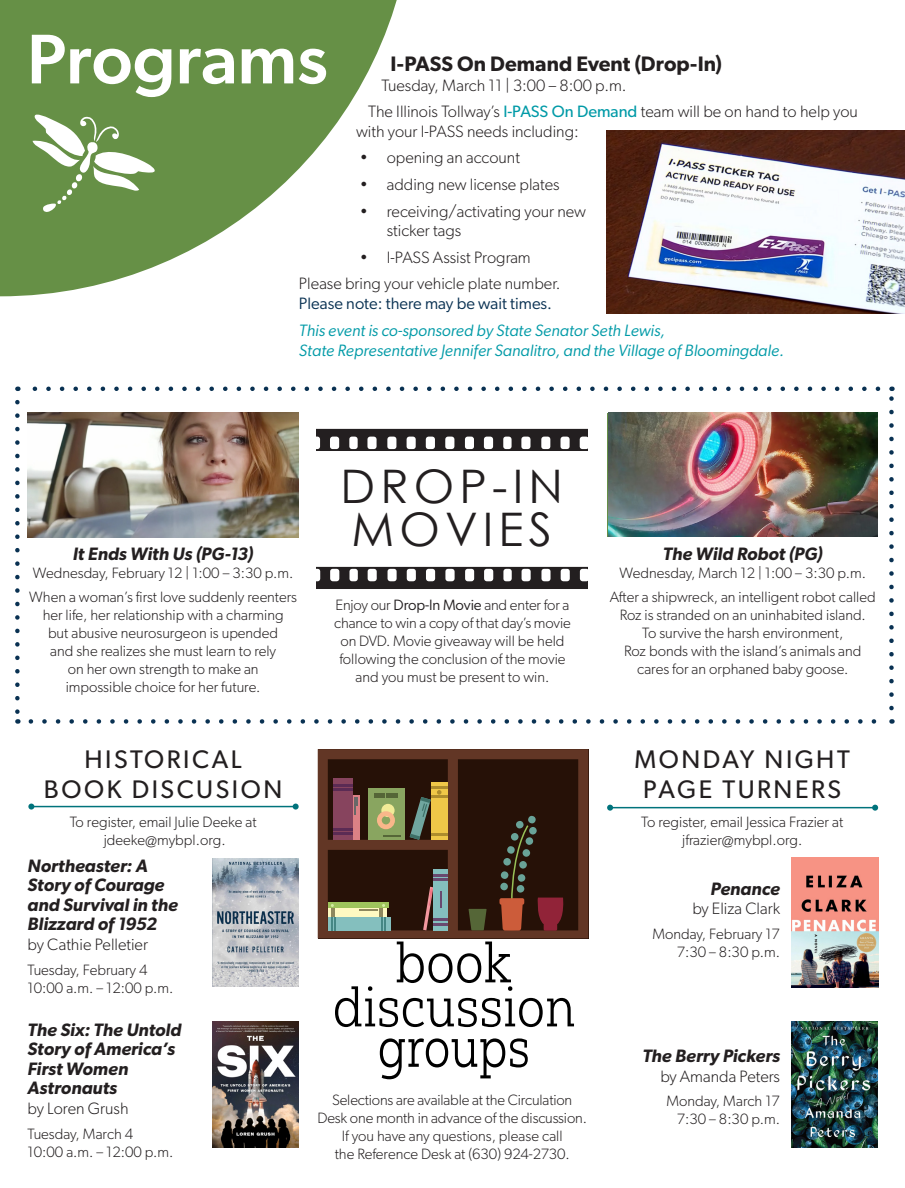
<style>
.page{position:relative;width:905px;height:1188px;background:#fff}
.page>*{position:absolute;margin:0;border:0;box-sizing:border-box;transform-origin:0 0}
.Page_Title_odds{font:500 70.5px "Gibson";color:#fff}
.t1{font:46.35px/42.6px "Century Gothic";letter-spacing:.11em;color:#231f20}
.t2{font:25.5px/30.6px "Gibson";letter-spacing:.1em;color:#231f20;text-align:center}
.Program_title{font:600 21px "Gibson";color:#231f20}
.program_title_italic{font:italic 600 18px/19.5px "Gibson";color:#231f20}
.description{font:300 16.5px/19.8px "Gibson";color:#231f20}
.description-2{font:italic 16.5px/19.8px "Gibson";color:#009aa7}
.book_author{font:300 16.5px "Gibson";color:#231f20}
.date___time{font:300 16.5px "Gibson";color:#231f20}
.description-3{font:300 15px/18px "Gibson";color:#231f20;text-align:center}
.date___time-2{font:300 15px/18px "Gibson";color:#231f20;text-align:center}
.s1{font-weight:400;color:#009aa7}
.s2{font-weight:400;color:#093152}
.s3{font-weight:400}
</style>
<div class="page">
<svg style="left:31px;top:719px;width:846px;height:5px"></svg>
<svg style="left:32px;top:387px;width:846px;height:4px"></svg>
<svg style="left:15px;top:402px;width:5px;height:322px"></svg>
<svg style="left:889px;top:387px;width:4px;height:321px"></svg>
<svg style="left:0;top:0;width:397px;height:296px;fill:#669046"></svg>
<img style="left:27px;top:413px;width:272px;height:124px">
<img style="left:608px;top:413px;width:269px;height:123px">
<svg style="left:33px;top:113px;width:122px;height:99px"></svg>
<svg style="left:335px;top:942px;width:239px;height:85px"></svg>
<svg style="left:380px;top:1038px;width:147px;height:41px"></svg>
<svg style="left:318px;top:749px;width:270px;height:189px;background:#381d10"></svg>
<div style="left:333px;top:779px;width:19px;height:61px;background:#87445e"></div>
<svg style="left:333px;top:784px;width:19px;height:2px"></svg>
<hr style="left:333px;top:788px;width:19px;height:3px;background:#5b2b54">
<hr style="left:333px;top:828px;width:19px;height:3px;background:#5b2b54">
<hr style="left:333px;top:832px;width:19px;height:3px;background:#5b2b54">
<div style="left:352px;top:796px;width:7px;height:44px;background:#dc8185"></div>
<svg style="left:354px;top:798px;width:4px;height:17px"></svg>
<div style="left:368px;top:788px;width:36px;height:52px;background:#89a560"></div>
<div style="left:381px;top:804px;width:13px;height:13px;background:#f2eb97;border-radius:50%"></div>
<div style="left:377px;top:811px;width:18px;height:18px;border:5px solid #f9b78a;border-radius:50%"></div>
<svg style="left:383px;top:835px;width:18px;height:2px"></svg>
<hr style="left:373px;top:794px;width:11px;height:4px;background:#556637">
<hr style="left:386px;top:794px;width:12px;height:4px;background:#556637">
<svg style="left:431px;top:782px;width:17px;height:5px"></svg>
<svg style="left:409px;top:787px;width:39px;height:53px;background:#85773d"></svg>
<div style="left:328px;top:917px;width:62px;height:13px;background:#84bfbe"></div>
<div style="left:328px;top:908px;width:58px;height:9px;background:#fff9c2"></div>
<div style="left:328px;top:903px;width:60px;height:5px;background:#9ec45c"></div>
<svg style="left:359px;top:904px;width:27px;height:26px"></svg>
<svg style="left:331px;top:904px;width:5px;height:26px"></svg>
<div style="left:433px;top:869px;width:15px;height:61px;background:#84bfbe"></div>
<hr style="left:433px;top:874px;width:15px;height:3px;background:#694a70">
<svg style="left:433px;top:879px;width:15px;height:2px"></svg>
<svg style="left:423px;top:887px;width:25px;height:43px"></svg>
<div style="left:528px;top:816px;width:8px;height:7px;background:#69a398;border-radius:50%"></div>
<div style="left:529px;top:827px;width:7px;height:8px;background:#69a398;border-radius:50%"></div>
<div style="left:525px;top:837px;width:8px;height:8px;background:#69a398;border-radius:50%"></div>
<div style="left:516px;top:821px;width:7px;height:7px;background:#69a398;border-radius:50%"></div>
<svg style="left:499px;top:825px;width:29px;height:106px;background:#573b28"></svg>
<svg style="left:468px;top:909px;width:18px;height:21px"></svg>
<svg style="left:536px;top:898px;width:29px;height:33px"></svg>
<hr style="left:31px;top:806px;width:265px;height:1px;background:#00737c">
<svg style="left:292px;top:804px;width:6px;height:6px"></svg>
<svg style="left:28px;top:804px;width:6px;height:6px"></svg>
<hr style="left:610px;top:807px;width:265px;height:1px;background:#00737c">
<svg style="left:872px;top:805px;width:6px;height:6px"></svg>
<svg style="left:607px;top:805px;width:6px;height:6px"></svg>
<img style="left:212px;top:1022px;width:86px;height:125px">
<img style="left:212px;top:859px;width:86px;height:128px">
<img style="left:791px;top:1022px;width:86px;height:125px">
<img style="left:791px;top:858px;width:87px;height:129px">
<svg style="left:316px;top:429px;width:271px;height:22px"></svg>
<svg style="left:316px;top:567px;width:271px;height:22px"></svg>
<img style="left:606px;top:131px;width:298px;height:182px">
<p class="Page_Title_odds" style="left:27px;top:17px;width:302px">Programs</p>
<p class="Program_title" style="left:390px;top:51px;width:333px">I-PASS On Demand Event (Drop-In)</p>
<p class="date___time" style="left:381px;top:75px;width:246px">Tuesday, March 11 | 3:00 – 8:00 p.m.</p>
<p class="description" style="left:356px;top:101px;width:503px;text-indent:12px">The Illinois Tollway’s <span class="s1">I-PASS On Demand</span> team will be on hand to help you with your I-PASS needs including:</p>
<p class="description" style="left:360px;top:148px;width:162px">• opening an account</p>
<p class="description" style="left:360px;top:174px;width:201px">• adding new license plates</p>
<p class="description" style="left:387px;top:201px;width:201px;text-indent:-27px">• receiving/activating your new sticker tags</p>
<p class="description" style="left:360px;top:247px;width:172px">• I-PASS Assist Program</p>
<p class="description" style="left:299px;top:274px;width:263px">Please bring your vehicle plate number.<br><span class="s2">Please note: there may be wait times.</span></p>
<p class="description-2" style="left:299px;top:320px;width:486px">This event is co-sponsored by State Senator Seth Lewis,<br>State Representative Jennifer Sanalitro, and the Village of Bloomingdale.</p>
<p class="program_title_italic" style="left:73px;top:543px;width:182px">It Ends With Us (PG-13)</p>
<p class="date___time-2" style="left:33px;top:563px;width:262px">Wednesday, February 12 | 1:00 – 3:30 p.m.</p>
<p class="description-3" style="left:29px;top:588px;width:269px">When a woman’s first love suddenly reenters her life, her relationship with a charming<br>but abusive neurosurgeon is upended<br>and she realizes she must learn to rely<br>on her own strength to make an<br>impossible choice for her future.</p>
<p class="t1" style="left:340px;top:464px;width:224px">DROP-IN<br>MOVIES</p>
<p class="description-3" style="left:334px;top:596px;width:238px">Enjoy our <span class="s3">Drop-In Movie</span> and enter for a chance to win a copy of that day’s movie on DVD. Movie giveaway will be held following the conclusion of the movie and you must be present to win.</p>
<p class="program_title_italic" style="left:663px;top:543px;width:161px">The Wild Robot (PG)</p>
<p class="date___time-2" style="left:619px;top:563px;width:248px">Wednesday, March 12 | 1:00 – 3:30 p.m.</p>
<p class="description-3" style="left:609px;top:588px;width:267px">After a shipwreck, an intelligent robot called Roz is stranded on an uninhabited island.<br>To survive the harsh environment,<br>Roz bonds with the island’s animals and cares for an orphaned baby goose.</p>
<p class="t2" style="left:44px;top:743px;width:240px">HISTORICAL<br>BOOK DISCUSION</p>
<p class="t2" style="left:634px;top:743px;width:217px">MONDAY NIGHT</p>
<p class="t2" style="left:643px;top:774px;width:199px">PAGE TURNERS</p>
<p class="date___time-2" style="left:70px;top:812px;width:188px">To register, email Julie Deeke at jdeeke@mybpl.org.</p>
<p class="date___time-2" style="left:641px;top:812px;width:203px">To register, email Jessica Frazier at jfrazier@mybpl.org.</p>
<p class="program_title_italic" style="left:28px;top:856px;width:152px">Northeaster: A<br>Story of Courage and Survival in the<br>Blizzard of 1952</p>
<p class="book_author" style="left:28px;top:935px;width:122px">by Cathie Pelletier</p>
<p class="date___time-2" style="left:28px;top:961px;width:147px;text-align:left">Tuesday, February 4<br>10:00 a.m. – 12:00 p.m.</p>
<p class="program_title_italic" style="left:28px;top:1020px;width:155px">The Six: The Untold<br>Story of America’s<br>First Women<br>Astronauts</p>
<p class="book_author" style="left:28px;top:1099px;width:102px">by Loren Grush</p>
<p class="date___time-2" style="left:28px;top:1125px;width:147px;text-align:left">Tuesday, March 4<br>10:00 a.m. – 12:00 p.m.</p>
<p class="description-3" style="left:317px;top:1091px;width:271px">Selections are available at the Circulation<br>Desk one month in advance of the discussion.</p>
<p class="description-3" style="left:335px;top:1127px;width:236px">If you have any questions, please call the Reference Desk at (630) 924-2730.</p>
<p class="program_title_italic" style="left:710px;top:878px;width:71px">Penance</p>
<p class="book_author" style="left:692px;top:899px;width:89px">by Eliza Clark</p>
<p class="date___time-2" style="left:652px;top:925px;width:129px;text-align:right">Monday, February 17<br>7:30 – 8:30 p.m.</p>
<p class="program_title_italic" style="left:642px;top:1046px;width:139px">The Berry Pickers</p>
<p class="book_author" style="left:660px;top:1066px;width:121px">by Amanda Peters</p>
<p class="date___time-2" style="left:666px;top:1092px;width:115px;text-align:right">Monday, March 17<br>7:30 – 8:30 p.m.</p>
</div>
